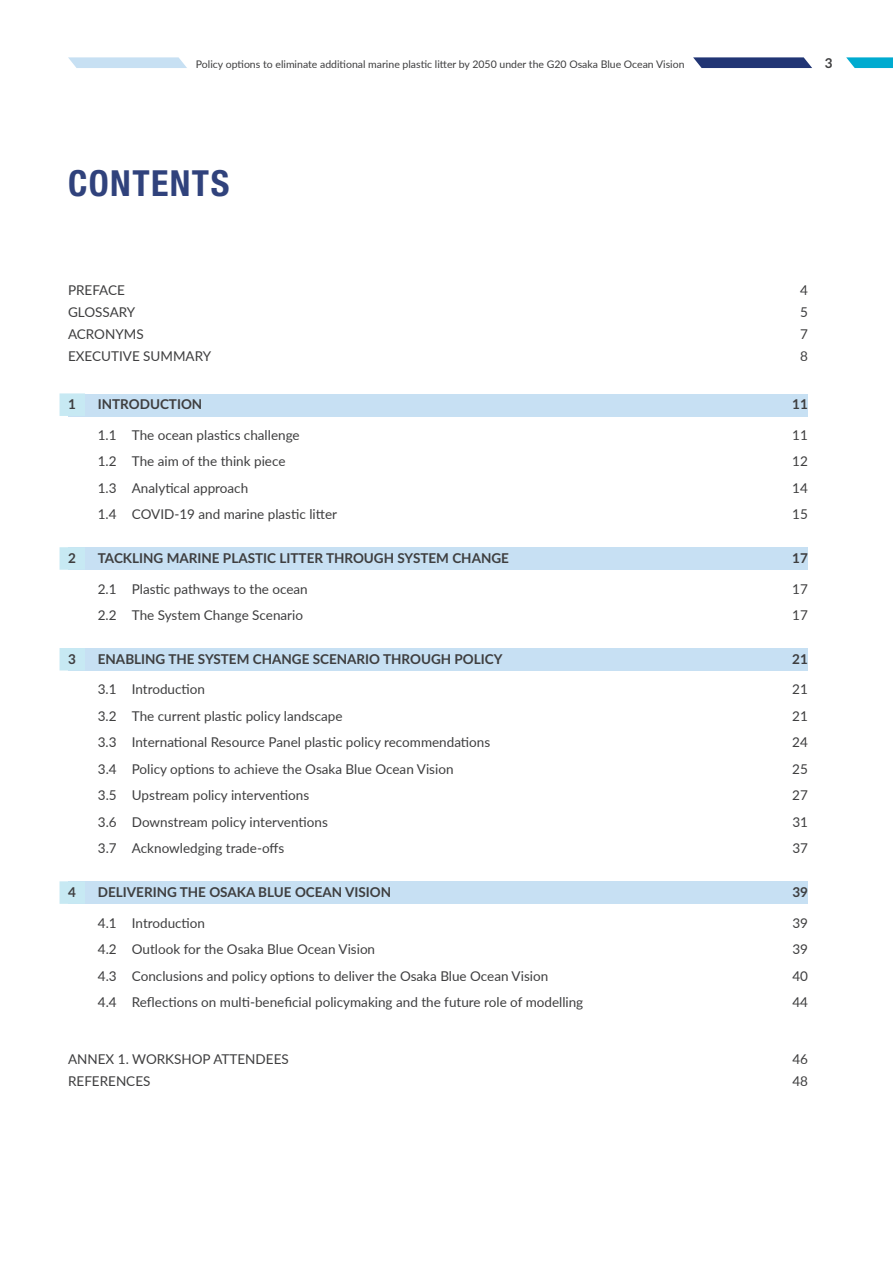
<style>
.page{position:relative;width:893px;height:1263px;background:#fff}
.page>*{position:absolute;margin:0;border:0;box-sizing:border-box;transform-origin:0 0}
.t1{font:700 condensed 36px "Helvetica Neue LT Std";letter-spacing:.04em;color:#30427c}
.t2{font:13.5px "Lato";color:#3e3e3f}
.t3{font:700 13.5px "Lato";color:#3e3e3f}
.t4{font:10.5px "Lato";color:#3e3e3f}
</style>
<div class="page">
<svg style="left:693px;top:57px;width:119px;height:11px"></svg>
<svg style="left:68px;top:57px;width:119px;height:11px"></svg>
<svg style="left:846px;top:57px;width:47px;height:11px"></svg>
<div style="left:68px;top:394px;width:740px;height:22px;background:#c7e0f3"></div>
<div style="left:60px;top:393px;width:25px;height:23px;background:#c7e9f3"></div>
<div style="left:68px;top:548px;width:740px;height:22px;background:#c7e0f3"></div>
<div style="left:60px;top:547px;width:25px;height:23px;background:#c7e9f3"></div>
<div style="left:68px;top:649px;width:740px;height:22px;background:#c7e0f3"></div>
<div style="left:60px;top:648px;width:25px;height:22px;background:#c7e9f3"></div>
<div style="left:68px;top:882px;width:740px;height:22px;background:#c7e0f3"></div>
<div style="left:60px;top:881px;width:25px;height:23px;background:#c7e9f3"></div>
<p class="t4" style="left:196px;top:57px;width:490px">Policy options to eliminate additional marine plastic litter by 2050 under the G20 Osaka Blue Ocean Vision</p>
<p class="t3" style="left:825px;top:53px;width:9px">3</p>
<h1 class="t1" style="left:68px;top:161px;width:163px">CONTENTS</h1>
<p class="t2" style="left:68px;top:280px;width:58px">PREFACE</p>
<p class="t2" style="left:800px;top:280px;width:9px">4</p>
<p class="t2" style="left:68px;top:302px;width:69px">GLOSSARY</p>
<p class="t2" style="left:800px;top:302px;width:9px">5</p>
<p class="t2" style="left:68px;top:324px;width:77px">ACRONYMS</p>
<p class="t2" style="left:800px;top:324px;width:9px">7</p>
<p class="t2" style="left:68px;top:347px;width:145px">EXECUTIVE SUMMARY</p>
<p class="t2" style="left:800px;top:347px;width:9px">8</p>
<p class="t3" style="left:68px;top:394px;width:9px">1</p>
<p class="t3" style="left:98px;top:394px;width:106px">INTRODUCTION</p>
<p class="t3" style="left:792px;top:394px;width:17px">11</p>
<p class="t2" style="left:98px;top:425px;width:203px">1.1 The ocean plastics challenge</p>
<p class="t2" style="left:792px;top:425px;width:17px">11</p>
<p class="t2" style="left:98px;top:452px;width:189px">1.2 The aim of the think piece</p>
<p class="t2" style="left:792px;top:452px;width:17px">12</p>
<p class="t2" style="left:98px;top:478px;width:152px">1.3 Analytical approach</p>
<p class="t2" style="left:792px;top:478px;width:17px">14</p>
<p class="t2" style="left:98px;top:505px;width:241px">1.4 COVID-19 and marine plastic litter</p>
<p class="t2" style="left:792px;top:505px;width:17px">15</p>
<p class="t3" style="left:68px;top:548px;width:9px">2</p>
<p class="t3" style="left:98px;top:548px;width:413px">TACKLING MARINE PLASTIC LITTER THROUGH SYSTEM CHANGE</p>
<p class="t3" style="left:792px;top:548px;width:17px">17</p>
<p class="t2" style="left:98px;top:579px;width:212px">2.1 Plastic pathways to the ocean</p>
<p class="t2" style="left:792px;top:579px;width:17px">17</p>
<p class="t2" style="left:98px;top:606px;width:207px">2.2 The System Change Scenario</p>
<p class="t2" style="left:792px;top:606px;width:17px">17</p>
<p class="t3" style="left:68px;top:649px;width:9px">3</p>
<p class="t3" style="left:98px;top:649px;width:406px">ENABLING THE SYSTEM CHANGE SCENARIO THROUGH POLICY</p>
<p class="t3" style="left:792px;top:649px;width:17px">21</p>
<p class="t2" style="left:98px;top:680px;width:109px">3.1 Introduction</p>
<p class="t2" style="left:792px;top:680px;width:17px">21</p>
<p class="t2" style="left:98px;top:706px;width:246px">3.2 The current plastic policy landscape</p>
<p class="t2" style="left:792px;top:706px;width:17px">21</p>
<p class="t2" style="left:98px;top:733px;width:394px">3.3 International Resource Panel plastic policy recommendations</p>
<p class="t2" style="left:792px;top:733px;width:17px">24</p>
<p class="t2" style="left:98px;top:759px;width:357px">3.4 Policy options to achieve the Osaka Blue Ocean Vision</p>
<p class="t2" style="left:792px;top:759px;width:17px">25</p>
<p class="t2" style="left:98px;top:786px;width:213px">3.5 Upstream policy interventions</p>
<p class="t2" style="left:792px;top:786px;width:17px">27</p>
<p class="t2" style="left:98px;top:812px;width:231px">3.6 Downstream policy interventions</p>
<p class="t2" style="left:792px;top:812px;width:17px">31</p>
<p class="t2" style="left:98px;top:839px;width:188px">3.7 Acknowledging trade-offs</p>
<p class="t2" style="left:792px;top:839px;width:17px">37</p>
<p class="t3" style="left:68px;top:882px;width:9px">4</p>
<p class="t3" style="left:98px;top:882px;width:295px">DELIVERING THE OSAKA BLUE OCEAN VISION</p>
<p class="t3" style="left:792px;top:882px;width:17px">39</p>
<p class="t2" style="left:98px;top:913px;width:109px">4.1 Introduction</p>
<p class="t2" style="left:792px;top:913px;width:17px">39</p>
<p class="t2" style="left:98px;top:940px;width:279px">4.2 Outlook for the Osaka Blue Ocean Vision</p>
<p class="t2" style="left:792px;top:940px;width:17px">39</p>
<p class="t2" style="left:98px;top:966px;width:452px">4.3 Conclusions and policy options to deliver the Osaka Blue Ocean Vision</p>
<p class="t2" style="left:792px;top:966px;width:17px">40</p>
<p class="t2" style="left:98px;top:993px;width:487px">4.4 Reflections on multi-beneficial policymaking and the future role of modelling</p>
<p class="t2" style="left:792px;top:993px;width:17px">44</p>
<p class="t2" style="left:68px;top:1049px;width:222px">ANNEX 1. WORKSHOP ATTENDEES</p>
<p class="t2" style="left:792px;top:1049px;width:17px">46</p>
<p class="t2" style="left:68px;top:1071px;width:84px">REFERENCES</p>
<p class="t2" style="left:792px;top:1071px;width:17px">48</p>
</div>
